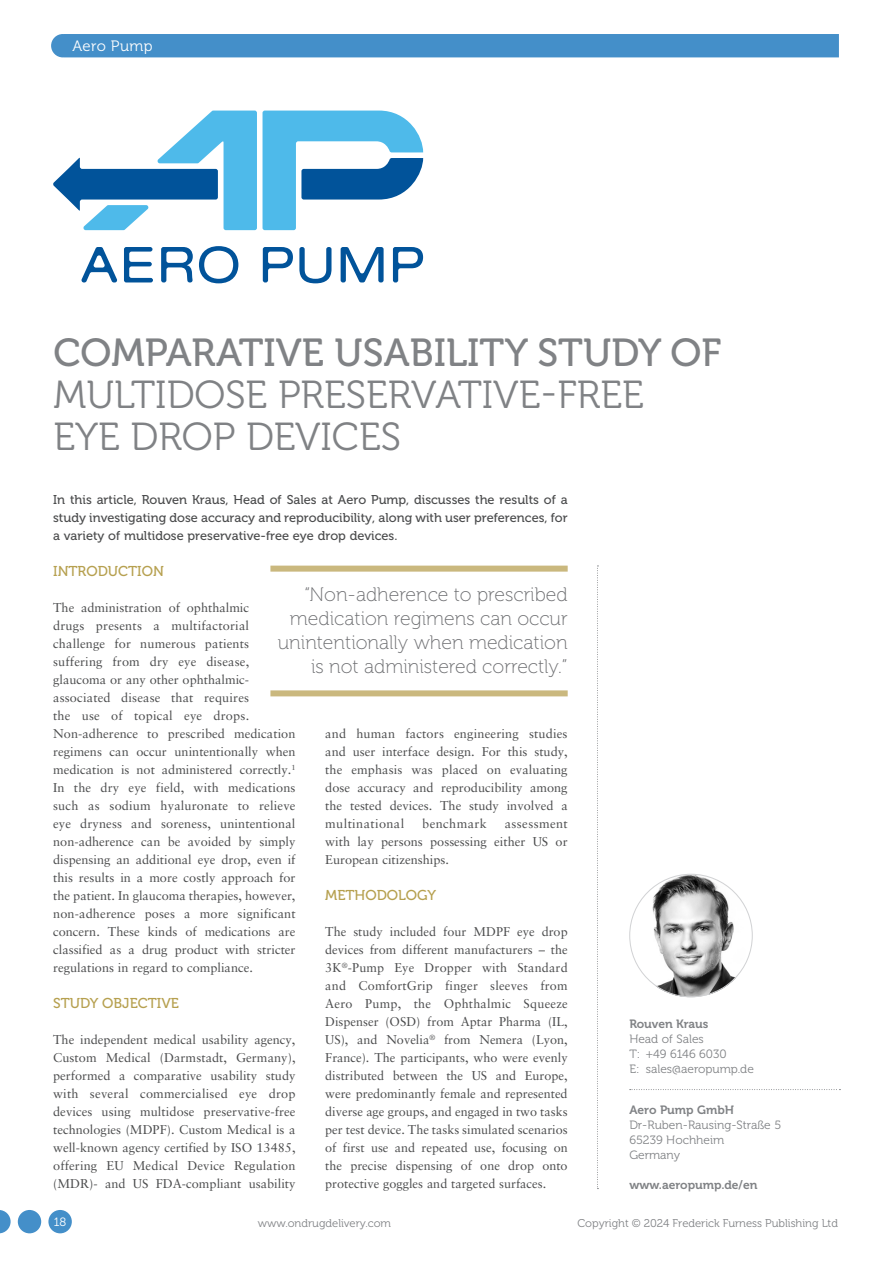
<style>
.page{position:relative;width:893px;height:1263px;background:#fff}
.page>*{position:absolute;margin:0;border:0;box-sizing:border-box;transform-origin:0 0}
.MF_Title{font:39px/42px "Museo 300";color:#808285}
.MF_pullquote{font:19.5px/24px "Museo 100";color:#6c6d70;text-align:right}
.t1{font:15px "Museo 300";letter-spacing:.025em;color:#fff}
.MF_Xhead{font:14.25px "Museo 500";color:#b6a04f}
.MF_body_no_indent{font:12.75px/18px "Sabon LT Std";color:#4b4c4d;text-align:justify}
.MF_standfirst{font:12.75px/18px "Museo 500";color:#4b4c4d;text-align:justify}
.MF_body_no_indent-2{font:12.75px "Sabon LT Std";letter-spacing:.03em;color:#4b4c4d}
.MF_author_box_body{font:12px/15px "Museo 300";color:#808285}
.MF_author_box_body_UNDERLINE__Museo_300{font:12px/15px "Museo 300";color:#808285}
.MF_author_box_body_BOLD{font:12px "Museo 700";color:#808285}
.t2{font:12px "Museo 300";color:#fff}
.t3{font:11.25px "Museo 300";color:#808285}
.s1{font-family:"Museo 500"}
.s2{font-family:"Museo 700"}
</style>
<div class="page">
<div style="left:51px;top:34px;width:788px;height:23px;background:#448fc9"></div>
<div style="left:270px;top:566px;width:298px;height:6px;background:#cab87e"></div>
<div style="left:270px;top:690px;width:298px;height:6px;background:#cab87e"></div>
<svg style="left:597px;top:566px;width:1px;height:623px"></svg>
<svg style="left:630px;top:1089px;width:210px;height:1px"></svg>
<img style="left:629px;top:874px;width:124px;height:123px;border-radius:62px">
<svg style="left:81px;top:247px;width:37px;height:35px"></svg>
<svg style="left:124px;top:247px;width:29px;height:35px"></svg>
<svg style="left:161px;top:247px;width:32px;height:35px"></svg>
<svg style="left:199px;top:246px;width:39px;height:37px"></svg>
<svg style="left:263px;top:247px;width:30px;height:35px"></svg>
<svg style="left:299px;top:247px;width:32px;height:36px"></svg>
<svg style="left:341px;top:247px;width:43px;height:35px"></svg>
<svg style="left:393px;top:247px;width:30px;height:35px"></svg>
<svg style="left:53px;top:111px;width:204px;height:119px"></svg>
<svg style="left:263px;top:111px;width:160px;height:119px"></svg>
<div style="left:48px;top:1210px;width:24px;height:23px;background:#448fc9;border-radius:50%"></div>
<div style="left:18px;top:1210px;width:23px;height:23px;background:#448fc9;border-radius:50%"></div>
<svg style="left:0;top:1210px;width:11px;height:23px"></svg>
<p class="t1" style="left:72px;top:37px;width:82px">Aero Pump</p>
<p class="MF_Title" style="left:53px;top:332px;width:670px"><span class="s1">COMPARATIVE USABILITY STUDY OF<br></span>MULTIDOSE PRESERVATIVE-FREE<br>EYE DROP DEVICES</p>
<p class="MF_standfirst" style="left:53px;top:491px;width:516px">In this article, Rouven Kraus, Head of Sales at Aero Pump, discusses the results of a study investigating dose accuracy and reproducibility, along with user preferences, for a variety of multidose preservative-free eye drop devices.</p>
<p class="MF_Xhead" style="left:53px;top:563px;width:112px">INTRODUCTION</p>
<p class="MF_body_no_indent" style="left:53px;top:598px;width:244px;text-align:left">The administration of ophthalmic<br>drugs presents a multifactorial challenge for numerous patients suffering from dry eye disease, glaucoma or any other ophthalmic&shy;associated disease that requires<br>the use of topical eye drops.<br>Non-adherence to prescribed medication regimens can occur unintentionally when medication is not administered correctly.<sup>1<br></sup>In the dry eye field, with medications such as sodium hyaluronate to relieve eye dryness and soreness, unintentional non-adherence can be avoided by simply dispensing an additional eye drop, even if this results in a more costly approach for the patient. In glaucoma therapies, however, non-adherence poses a more significant concern. These kinds of medications are classified as a drug product with stricter regulations in regard to compliance.</p>
<p class="MF_Xhead" style="left:53px;top:995px;width:127px">STUDY OBJECTIVE</p>
<p class="MF_body_no_indent" style="left:53px;top:1030px;width:244px">The independent medical usability agency, Custom Medical (Darmstadt, Germany), performed a comparative usability study with several commercialised eye drop devices using multidose preservative-free technologies (MDPF). Custom Medical is a well-known agency certified by ISO 13485, offering EU Medical Device Regulation (MDR)- and US FDA-compliant usability</p>
<p class="MF_pullquote" style="left:278px;top:583px;width:291px">“Non-adherence to prescribed medication regimens can occur unintentionally when medication is not administered correctly.”</p>
<p class="MF_body_no_indent" style="left:325px;top:724px;width:244px">and human factors engineering studies and user interface design. For this study, the emphasis was placed on evaluating dose accuracy and reproducibility among the tested devices. The study involved a multinational</p>
<p class="MF_body_no_indent-2" style="left:422px;top:816px;width:66px">benchmark</p>
<p class="MF_body_no_indent" style="left:325px;top:814px;width:244px;text-indent:180px">assessment with lay persons possessing either US or European citizenships.</p>
<p class="MF_Xhead" style="left:325px;top:887px;width:112px">METHODOLOGY</p>
<p class="MF_body_no_indent" style="left:325px;top:922px;width:244px">The study included four MDPF eye drop devices from different manufacturers – the 3K<sup>®</sup>-Pump Eye Dropper with Standard and ComfortGrip finger sleeves from Aero Pump, the Ophthalmic Squeeze Dispenser (OSD) from Aptar Pharma (IL, US), and Novelia<sup>®</sup> from Nemera (Lyon, France). The participants, who were evenly distributed between the US and Europe, were predominantly female and represented diverse age groups, and engaged in two tasks per test device. The tasks simulated scenarios of first use and repeated use, focusing on the precise dispensing of one drop onto protective goggles and targeted surfaces.</p>
<p class="MF_author_box_body_UNDERLINE__Museo_300" style="left:629px;top:1017px;width:126px"><span class="s2">Rouven Kraus<br></span>Head of Sales<br>T: +49 6146 6030<br>E: sales@aeropump.de</p>
<p class="MF_author_box_body" style="left:629px;top:1102px;width:153px"><span class="s2">Aero Pump GmbH<br></span>Dr-Ruben-Rausing-Straße 5</p>
<p class="MF_author_box_body" style="left:629px;top:1132px;width:96px">65239 Hochheim</p>
<p class="MF_author_box_body" style="left:629px;top:1147px;width:52px">Germany</p>
<p class="MF_author_box_body_BOLD" style="left:629px;top:1178px;width:130px">www.aeropump.de/en</p>
<p class="t2" style="left:54px;top:1215px;width:14px">18</p>
<p class="t3" style="left:258px;top:1217px;width:135px">www.ondrugdelivery.com</p>
<p class="t3" style="left:577px;top:1217px;width:262px">Copyright © 2024 Frederick Furness Publishing Ltd</p>
</div>
